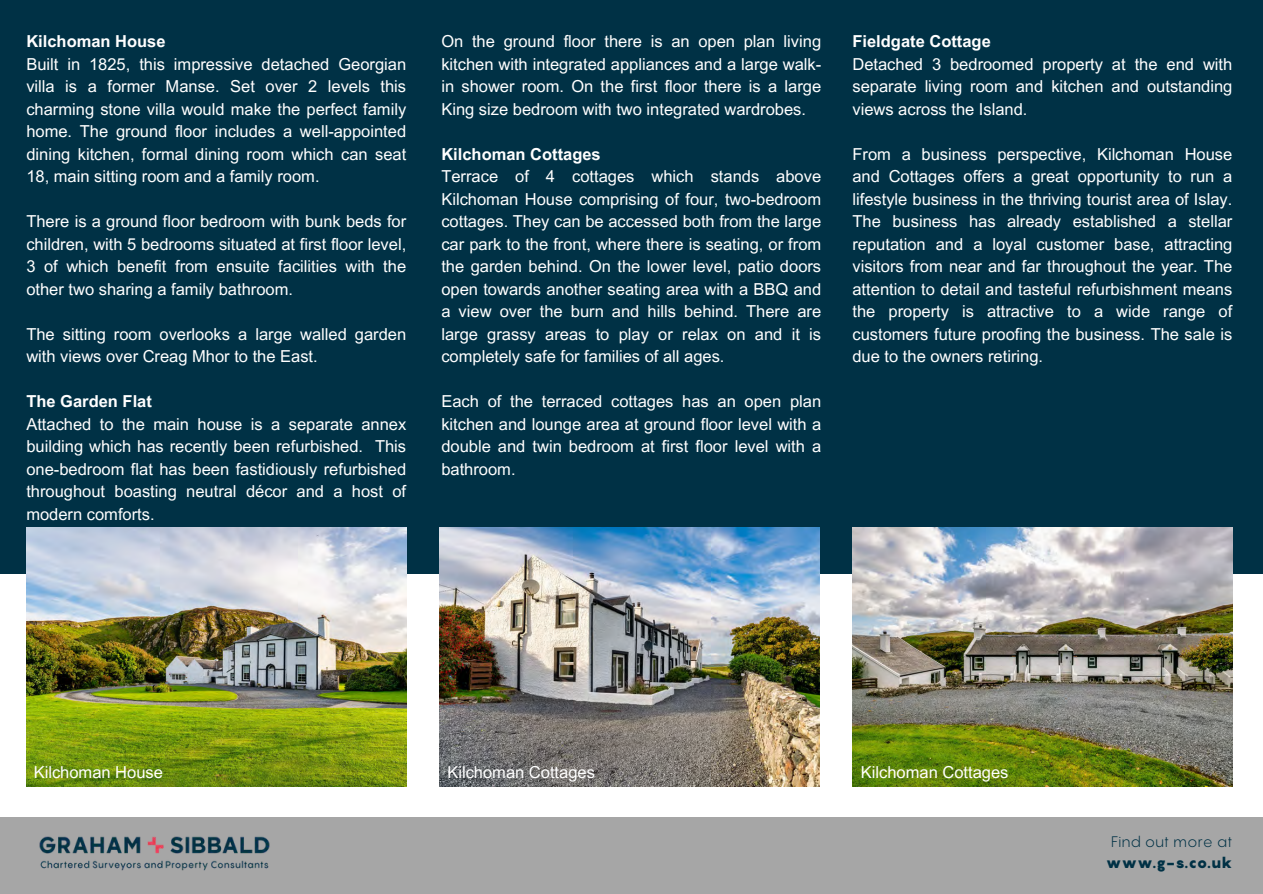
<style>
.page{position:relative;width:1263px;height:894px;background:#fff}
.page>*{position:absolute;margin:0;border:0;box-sizing:border-box;transform-origin:0 0}
.t1{font:16.5px/22.5px "Arial MT Pro";color:#fff;text-align:justify}
.t2{font:700 16.5px "Arial MT Pro";color:#fff}
.t3{font:15px "Pangram";color:#003145}
.t4{font:900 15px "Pangram";color:#003145}
</style>
<div class="page">
<div style="left:0;top:0;width:1263px;height:573px;background:#003145"></div>
<img style="left:852px;top:527px;width:381px;height:258px">
<img style="left:26px;top:527px;width:381px;height:258px">
<div style="left:0;top:817px;width:1263px;height:76px;background:#a6a6a6"></div>
<img style="left:39px;top:836px;width:231px;height:35px">
<img style="left:439px;top:527px;width:381px;height:258px">
<p class="t2" style="left:26px;top:35px;width:141px">Kilchoman House</p>
<p class="t1" style="left:26px;top:55px;width:381px">Built in 1825, this impressive detached Georgian villa is a former Manse. Set over 2 levels this charming stone villa would make the perfect family home. The ground floor includes a well-appointed dining kitchen, formal dining room which can seat 18, main sitting room and a family room.</p>
<p class="t1" style="left:26px;top:212px;width:381px">There is a ground floor bedroom with bunk beds for children, with 5 bedrooms situated at first floor level, 3 of which benefit from ensuite facilities with the other two sharing a family bathroom.</p>
<p class="t1" style="left:26px;top:324px;width:381px">The sitting room overlooks a large walled garden with views over Creag Mhor to the East.</p>
<p class="t2" style="left:26px;top:395px;width:127px">The Garden Flat</p>
<p class="t1" style="left:26px;top:414px;width:381px">Attached to the main house is a separate annex building which has recently been refurbished. This one-bedroom flat has been fastidiously refurbished throughout boasting neutral décor and a host of modern comforts.</p>
<p class="t1" style="left:441px;top:32px;width:381px">On the ground floor there is an open plan living kitchen with integrated appliances and a large walk&shy;in shower room. On the first floor there is a large King size bedroom with two integrated wardrobes.</p>
<p class="t2" style="left:441px;top:148px;width:161px">Kilchoman Cottages</p>
<p class="t1" style="left:441px;top:167px;width:381px">Terrace of 4 cottages which stands above Kilchoman House comprising of four, two-bedroom cottages. They can be accessed both from the large car park to the front, where there is seating, or from the garden behind. On the lower level, patio doors open towards another seating area with a BBQ and a view over the burn and hills behind. There are large grassy areas to play or relax on and it is completely safe for families of all ages.</p>
<p class="t1" style="left:441px;top:392px;width:381px">Each of the terraced cottages has an open plan kitchen and lounge area at ground floor level with a double and twin bedroom at first floor level with a bathroom.</p>
<p class="t2" style="left:852px;top:35px;width:140px">Fieldgate Cottage</p>
<p class="t1" style="left:852px;top:55px;width:381px">Detached 3 bedroomed property at the end with separate living room and kitchen and outstanding views across the Island.</p>
<p class="t1" style="left:852px;top:145px;width:381px">From a business perspective, Kilchoman House and Cottages offers a great opportunity to run a lifestyle business in the thriving tourist area of Islay.<br>The business has already established a stellar reputation and a loyal customer base, attracting visitors from near and far throughout the year. The attention to detail and tasteful refurbishment means the property is attractive to a wide range of customers future proofing the business. The sale is due to the owners retiring.</p>
<p class="t1" style="left:34px;top:763px;width:131px">Kilchoman House</p>
<p class="t1" style="left:447px;top:763px;width:149px">Kilchoman Cottages</p>
<p class="t1" style="left:861px;top:763px;width:149px">Kilchoman Cottages</p>
<p class="t3" style="left:1111px;top:832px;width:123px">Find out more at</p>
<p class="t4" style="left:1106px;top:852px;width:128px">www.g-s.co.uk</p>
</div>
